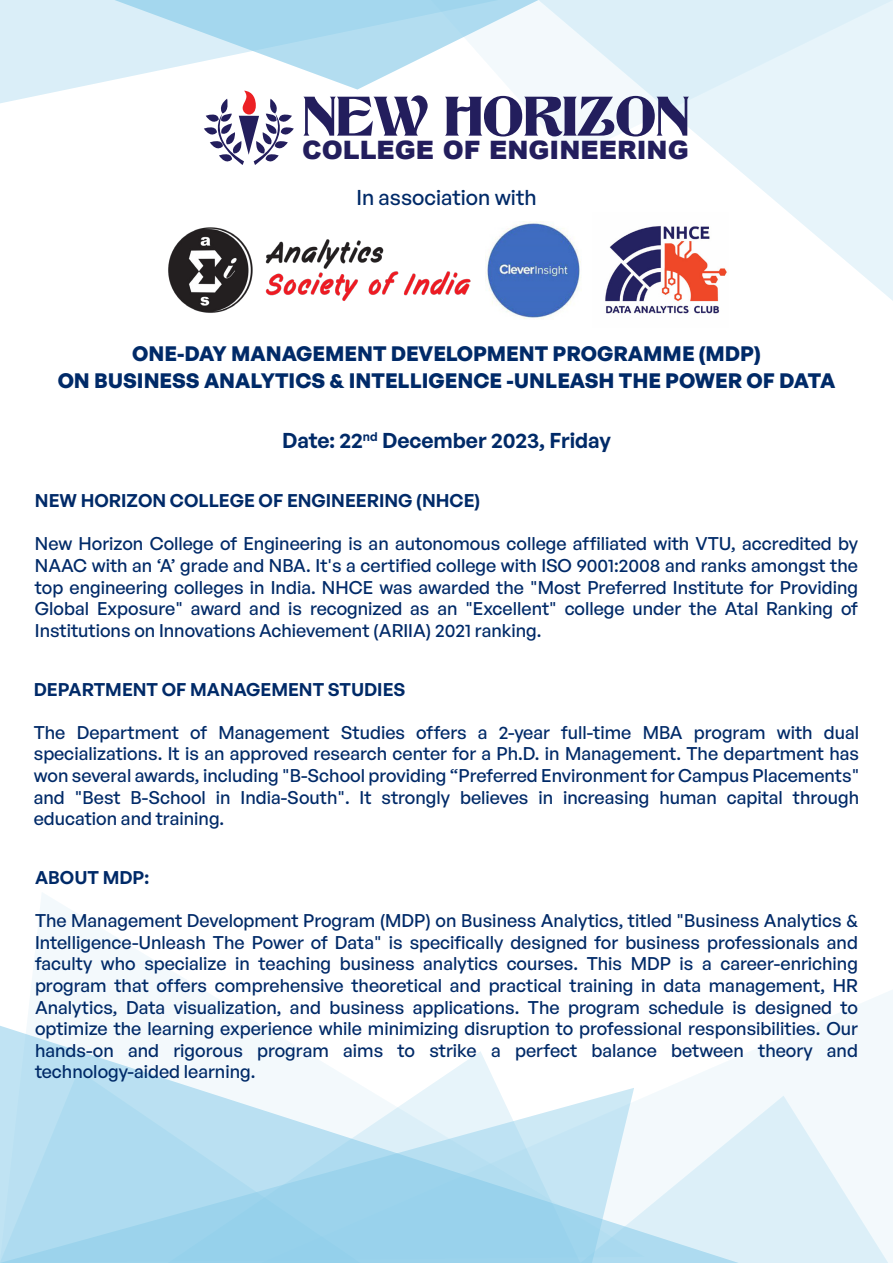
<style>
.page{position:relative;width:893px;height:1263px;background:#fff}
.page>*{position:absolute;margin:0;border:0;box-sizing:border-box;transform-origin:0 0}
.t1{font:55.65px "Klarissa";letter-spacing:-.005em;color:#231e5d}
.t2{font:900 25.35px "Arial";color:#231e5d}
.t3{font:600 21px "General Sans";color:#002a68}
.t4{font:500 21px "General Sans";color:#002a68}
.t5{font:700 20.4px/27px "General Sans";color:#002a68;text-align:center}
.t6{font:500 18px/21.6px "General Sans";color:#002a68;text-align:justify}
.t7{font:600 18px "General Sans";color:#002a68}
</style>
<div class="page">
<svg style="left:27px;top:893px;width:233px;height:132px;fill:#f3f9fc"></svg>
<svg style="left:0;top:1025px;width:261px;height:45px;fill:#f3f9fc"></svg>
<svg style="left:261px;top:990px;width:632px;height:273px"></svg>
<svg style="left:168px;top:1051px;width:412px;height:212px"></svg>
<svg style="left:580px;top:1095px;width:308px;height:168px"></svg>
<svg style="left:0;top:1070px;width:360px;height:193px"></svg>
<svg style="left:0;top:0;width:114px;height:103px;fill:#daeef8"></svg>
<svg style="left:538px;top:0;width:355px;height:301px"></svg>
<svg style="left:114px;top:0;width:424px;height:165px"></svg>
<img style="left:168px;top:227px;width:303px;height:86px">
<img style="left:485px;top:221px;width:97px;height:98px">
<img style="left:593px;top:213px;width:135px;height:101px">
<h1 class="t1" style="left:303px;top:85px;width:388px">NEW HORIZON</h1>
<h2 class="t2" style="left:302px;top:131px;width:388px">COLLEGE OF ENGINEERING</h2>
<p class="t4" style="left:356px;top:184px;width:182px">In association with</p>
<p class="t5" style="left:58px;top:340px;width:779px">ONE-DAY MANAGEMENT DEVELOPMENT PROGRAMME (MDP)<br>ON BUSINESS ANALYTICS &amp; INTELLIGENCE -UNLEASH THE POWER OF DATA</p>
<p class="t3" style="left:282px;top:426px;width:330px">Date: 22<sup>nd</sup> December 2023, Friday</p>
<p class="t7" style="left:35px;top:489px;width:447px">NEW HORIZON COLLEGE OF ENGINEERING (NHCE)</p>
<p class="t6" style="left:35px;top:533px;width:825px">New Horizon College of Engineering is an autonomous college affiliated with VTU, accredited by NAAC with an ‘A’ grade and NBA. It's a certified college with ISO 9001:2008 and ranks amongst the top engineering colleges in India. NHCE was awarded the "Most Preferred Institute for Providing Global Exposure" award and is recognized as an "Excellent" college under the Atal Ranking of Institutions on Innovations Achievement (ARIIA) 2021 ranking.</p>
<p class="t7" style="left:34px;top:677px;width:373px">DEPARTMENT OF MANAGEMENT STUDIES</p>
<p class="t6" style="left:34px;top:721px;width:827px">The Department of Management Studies offers a 2-year full-time MBA program with dual specializations. It is an approved research center for a Ph.D. in Management. The department has won several awards, including "B-School providing “Preferred Environment for Campus Placements" and "Best B-School in India-South". It strongly believes in increasing human capital through education and training.</p>
<p class="t7" style="left:35px;top:866px;width:116px">ABOUT MDP:</p>
<p class="t6" style="left:35px;top:909px;width:824px">The Management Development Program (MDP) on Business Analytics, titled "Business Analytics &amp; Intelligence-Unleash The Power of Data" is specifically designed for business professionals and faculty who specialize in teaching business analytics courses. This MDP is a career-enriching program that offers comprehensive theoretical and practical training in data management, HR Analytics, Data visualization, and business applications. The program schedule is designed to optimize the learning experience while minimizing disruption to professional responsibilities. Our hands-on and rigorous program aims to strike a perfect balance between theory and technology-aided learning.</p>
</div>
